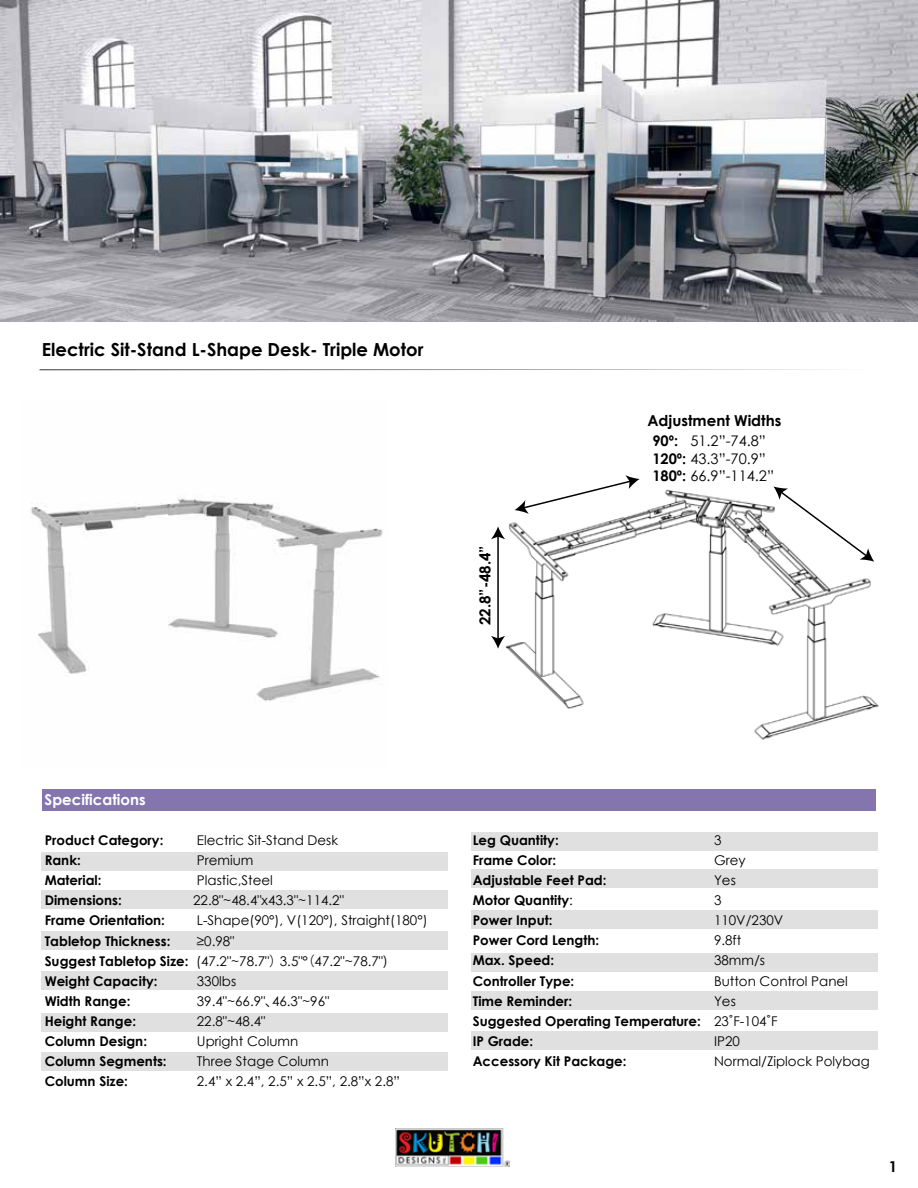
<style>
.page{position:relative;width:918px;height:1188px;background:#fff}
.page>*{position:absolute;margin:0;border:0;box-sizing:border-box;transform-origin:0 0}
.t1{font:700 18px "Century Gothic";color:#000}
.t2{font:700 15px "Century Gothic";color:#000}
.t3{font:700 15px "Century Gothic";color:#fff}
.t4{font:14.55px/17.5px "Century Gothic";color:#000}
.t5{font:700 13.35px/20.1px "Century Gothic";color:#000}
.t6{font:13.35px "Century Gothic";color:#000}
.s1{font-weight:700}
.s2{font-weight:400}
.s3{font-family:"Koz Go Pr 6 N";font-weight:400}
.s4{font-family:"Koz Go Pr 6 N"}
</style>
<div class="page">
<img style="left:504px;top:486px;width:375px;height:254px">
<div style="left:42px;top:789px;width:834px;height:22px;background:#8475ae"></div>
<div style="left:41px;top:852px;width:407px;height:19px;background:#e0e0e0"></div>
<div style="left:41px;top:890px;width:407px;height:19px;background:#e0e0e0"></div>
<div style="left:41px;top:932px;width:407px;height:18px;background:#e0e0e0"></div>
<div style="left:41px;top:971px;width:407px;height:18px;background:#e0e0e0"></div>
<div style="left:41px;top:1014px;width:407px;height:18px;background:#e0e0e0"></div>
<div style="left:41px;top:1052px;width:407px;height:18px;background:#e0e0e0"></div>
<div style="left:471px;top:832px;width:407px;height:19px;background:#e0e0e0"></div>
<div style="left:471px;top:869px;width:407px;height:18px;background:#e0e0e0"></div>
<div style="left:471px;top:910px;width:407px;height:18px;background:#e0e0e0"></div>
<div style="left:471px;top:953px;width:407px;height:18px;background:#e0e0e0"></div>
<div style="left:471px;top:992px;width:407px;height:18px;background:#e0e0e0"></div>
<div style="left:471px;top:1031px;width:407px;height:18px;background:#e0e0e0"></div>
<img style="left:395px;top:1129px;width:114px;height:37px">
<svg style="left:40px;top:369px;width:792px;height:1px"></svg>
<img style="left:0;top:0;width:918px;height:321px">
<img style="left:30px;top:497px;width:353px;height:205px">
<hr style="left:497px;top:536px;width:2px;height:104px;background:#000">
<svg style="left:491px;top:526px;width:14px;height:13px"></svg>
<svg style="left:491px;top:636px;width:14px;height:13px"></svg>
<svg style="left:515px;top:475px;width:137px;height:39px"></svg>
<svg style="left:774px;top:486px;width:100px;height:76px"></svg>
<h1 class="t1" style="left:42px;top:336px;width:383px">Electric Sit-Stand L-Shape Desk- Triple Motor</h1>
<p class="t2" style="left:474px;top:625px;width:81px;rotate:-90deg">22.8”-48.4”</p>
<p class="t2" style="left:647px;top:409px;width:135px">Adjustment Widths</p>
<p class="t4" style="left:652px;top:432px;width:123px"><span class="s1">90º:</span> 51.2”-74.8”<br><span class="s1">120º:</span> 43.3”-70.9”<br><span class="s1">180º:</span> 66.9”-114.2”</p>
<p class="t3" style="left:45px;top:788px;width:103px">Specifications</p>
<p class="t5" style="left:45px;top:829px;width:120px">Product Category:</p>
<p class="t6" style="left:197px;top:831px;width:143px">Electric Sit-Stand Desk</p>
<p class="t5" style="left:45px;top:850px;width:38px">Rank:</p>
<p class="t6" style="left:197px;top:851px;width:58px">Premium</p>
<p class="t5" style="left:45px;top:870px;width:58px">Material:</p>
<p class="t6" style="left:197px;top:871px;width:77px">Plastic,Steel</p>
<p class="t5" style="left:45px;top:890px;width:79px">Dimensions:</p>
<p class="t6" style="left:193px;top:891px;width:152px">22.8"~48.4"x43.3"~114.2"</p>
<p class="t5" style="left:45px;top:910px;width:122px">Frame Orientation:</p>
<p class="t6" style="left:197px;top:911px;width:232px">L-Shape(90°), V(120°), Straight(180°)</p>
<p class="t5" style="left:45px;top:930px;width:127px">Tabletop Thickness:</p>
<p class="t5" style="left:45px;top:930px;width:344px;text-indent:152px"><span class="s2">≥0.98"<br></span>Suggest Tabletop Size: <span class="s2">(47.2"~78.7"</span><span class="s3">）</span><span class="s2">3.5"°</span><span class="s3">（</span><span class="s2">47.2"~78.7"</span><span class="s3">)<br></span>Weight Capacity:</p>
<p class="t6" style="left:197px;top:972px;width:41px">330lbs</p>
<p class="t5" style="left:45px;top:990px;width:87px">Width Range:</p>
<p class="t6" style="left:197px;top:992px;width:134px">39.4"~66.9"<span class="s4">、</span>46.3"~96"</p>
<p class="t5" style="left:45px;top:1010px;width:93px">Height Range:</p>
<p class="t6" style="left:197px;top:1012px;width:70px">22.8"~48.4"</p>
<p class="t5" style="left:45px;top:1031px;width:104px">Column Design:</p>
<p class="t6" style="left:197px;top:1032px;width:103px">Upright Column</p>
<p class="t5" style="left:45px;top:1051px;width:124px">Column Segments:</p>
<p class="t6" style="left:197px;top:1052px;width:134px">Three Stage Column</p>
<p class="t5" style="left:45px;top:1071px;width:85px">Column Size:</p>
<p class="t6" style="left:197px;top:1072px;width:205px">2.4” x 2.4”, 2.5” x 2.5”, 2.8”x 2.8”</p>
<p class="t5" style="left:473px;top:829px;width:88px">Leg Quantity:</p>
<p class="t6" style="left:714px;top:831px;width:9px">3</p>
<p class="t5" style="left:473px;top:849px;width:85px">Frame Color:</p>
<p class="t6" style="left:714px;top:851px;width:33px">Grey</p>
<p class="t5" style="left:473px;top:870px;width:135px">Adjustable Feet Pad:</p>
<p class="t6" style="left:714px;top:871px;width:23px">Yes</p>
<p class="t5" style="left:473px;top:890px;width:102px">Motor Quantity <span class="s2">:</span></p>
<p class="t6" style="left:714px;top:891px;width:9px">3</p>
<p class="t5" style="left:473px;top:910px;width:81px">Power Input:</p>
<p class="t6" style="left:714px;top:911px;width:71px">110V/230V</p>
<p class="t5" style="left:473px;top:930px;width:128px">Power Cord Length:</p>
<p class="t6" style="left:714px;top:931px;width:29px">9.8ft</p>
<p class="t5" style="left:473px;top:950px;width:83px">Max. Speed:</p>
<p class="t6" style="left:714px;top:951px;width:53px">38mm/s</p>
<p class="t5" style="left:473px;top:970px;width:103px">Controller Type:</p>
<p class="t6" style="left:714px;top:971px;width:135px">Button Control Panel</p>
<p class="t5" style="left:473px;top:990px;width:101px">Time Reminder:</p>
<p class="t5" style="left:473px;top:990px;width:306px;text-indent:241px"><span class="s2">Yes<br></span>Suggested Operating Temperature: <span class="s2">23˚F-104˚F<br></span>IP Grade:</p>
<p class="t6" style="left:714px;top:1032px;width:27px">IP20</p>
<p class="t5" style="left:473px;top:1051px;width:155px">Accessory Kit Package:</p>
<p class="t6" style="left:714px;top:1052px;width:157px">Normal/Ziplock Polybag</p>
<p class="t2" style="left:889px;top:1155px;width:10px">1</p>
</div>
